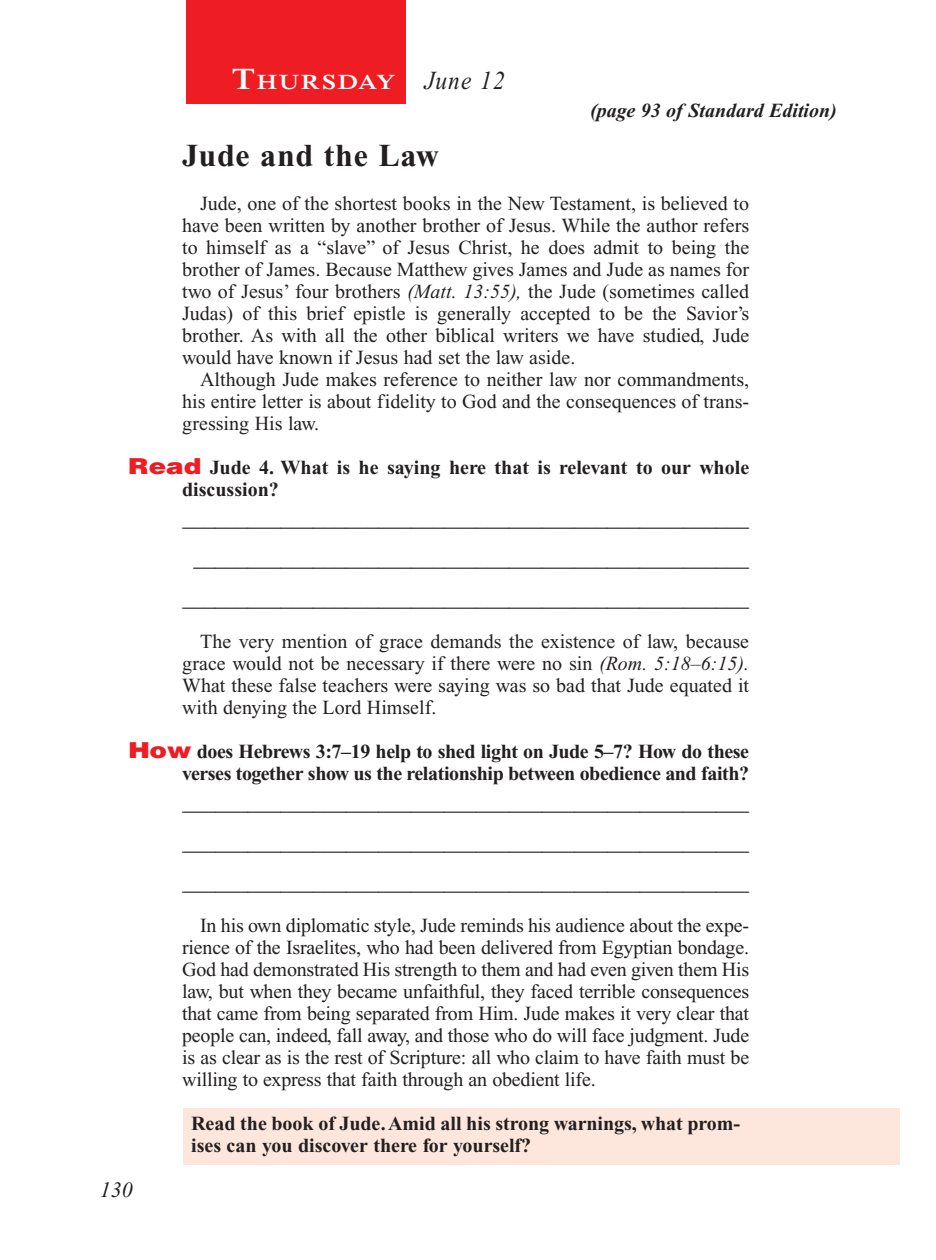
<style>
.page{position:relative;width:936px;height:1260px;background:#fff}
.page>*{position:absolute;margin:0;border:0;box-sizing:border-box;transform-origin:0 0}
.Head{font:700 32px "Times New Roman PS Std";letter-spacing:.025em;color:#231f20}
.Lesson_Dates{font:italic 26px "Times New Roman PS Std";letter-spacing:.05em;color:#231f20;scale:.9 1}
.Blank_Lines{font:22px "Times New Roman PS Std";color:#231f20}
.Blank_Lines_SB{font:22px "Times New Roman PS Std";color:#231f20}
.PageNumbers{font:italic 22px "Times New Roman PS Std";color:#231f20}
.Daily_Header{font:600 21px "Times NRMT Std";letter-spacing:.07em;color:#fff;scale:1.1 1}
.Body{font:20px/22px "Times New Roman PS Std";color:#231f20;text-align:justify}
.Question{font:700 20px/22px "Times New Roman PS Std";letter-spacing:-.02em;color:#231f20;text-align:right}
.x-screened_box-text{font:700 20px/22px "Times New Roman PS Std";color:#231f20}
.Question-2{font:700 20px/22px "Times New Roman PS Std";color:#231f20}
.Page_from_SE{font:italic 700 20px "Times New Roman PS Std";color:#231f20}
.s1{font-size:30px}
.s2{font-style:italic}
.s3{font-family:"Helvetica LT Std";font-weight:900;font-size:22px;color:#ee1d23}
</style>
<div class="page">
<div style="left:186px;top:0;width:220px;height:103px;background:#ee1d23"></div>
<div style="left:184px;top:1108px;width:716px;height:57px;background:#fde7dc"></div>
<p class="Daily_Header" style="left:232px;top:70px;width:150px"><span class="s1">T</span>HURSDAY</p>
<p class="Lesson_Dates" style="left:425px;top:66px;width:91px">June 12</p>
<p class="Page_from_SE" style="left:590px;top:100px;width:248px">(page 93 of Standard Edition)</p>
<p class="Head" style="left:182px;top:138px;width:258px">Jude and the Law</p>
<p class="Body" style="left:182px;top:193px;width:569px;text-indent:18px">Jude, one of the shortest books in the New Testament, is believed to have been written by another brother of Jesus. While the author refers to himself as a “slave” of Jesus Christ, he does admit to being the brother of James. Because Matthew gives James and Jude as names for two of Jesus’ four brothers <span class="s2">(Matt. 13:55),</span> the Jude (sometimes called Judas) of this brief epistle is generally accepted to be the Savior’s brother. As with all the other biblical writers we have studied, Jude would have known if Jesus had set the law aside.</p>
<p class="Body" style="left:182px;top:369px;width:568px;text-indent:18px">Although Jude makes reference to neither law nor commandments, his entire letter is about fidelity to God and the consequences of trans&shy;gressing His law.</p>
<p class="Question-2" style="left:182px;top:457px;width:569px;text-indent:-54px"><span class="s3">Read</span> Jude 4. What is he saying here that is relevant to our whole discussion?</p>
<p class="Blank_Lines_SB" style="left:183px;top:507px;width:568px">____________________________________________________</p>
<p class="Blank_Lines" style="left:194px;top:547px;width:557px">___________________________________________________</p>
<p class="Blank_Lines" style="left:183px;top:587px;width:568px">____________________________________________________</p>
<p class="Body" style="left:182px;top:631px;width:569px;text-indent:18px">The very mention of grace demands the existence of law, because grace would not be necessary if there were no sin <span class="s2">(Rom. 5:18–6:15).<br></span>What these false teachers were saying was so bad that Jude equated it with denying the Lord Himself.</p>
<p class="Question" style="left:128px;top:741px;width:622px"><span class="s3">How</span> does Hebrews 3:7–19 help to shed light on Jude 5–7? How do these verses together show us the relationship between obedience and faith?</p>
<p class="Blank_Lines_SB" style="left:183px;top:791px;width:568px">____________________________________________________</p>
<p class="Blank_Lines" style="left:183px;top:831px;width:568px">____________________________________________________</p>
<p class="Blank_Lines" style="left:183px;top:871px;width:568px">____________________________________________________</p>
<p class="Body" style="left:182px;top:915px;width:569px;text-indent:18px">In his own diplomatic style, Jude reminds his audience about the expe&shy;rience of the Israelites, who had been delivered from Egyptian bondage.<br>God had demonstrated His strength to them and had even given them His law, but when they became unfaithful, they faced terrible consequences that came from being separated from Him. Jude makes it very clear that people can, indeed, fall away, and those who do will face judgment. Jude is as clear as is the rest of Scripture: all who claim to have faith must be willing to express that faith through an obedient life.</p>
<p class="x-screened_box-text" style="left:191px;top:1113px;width:550px">Read the book of Jude. Amid all his strong warnings, what prom&shy;ises can you discover there for yourself?</p>
<p class="PageNumbers" style="left:100px;top:1178px;width:34px">130</p>
</div>
